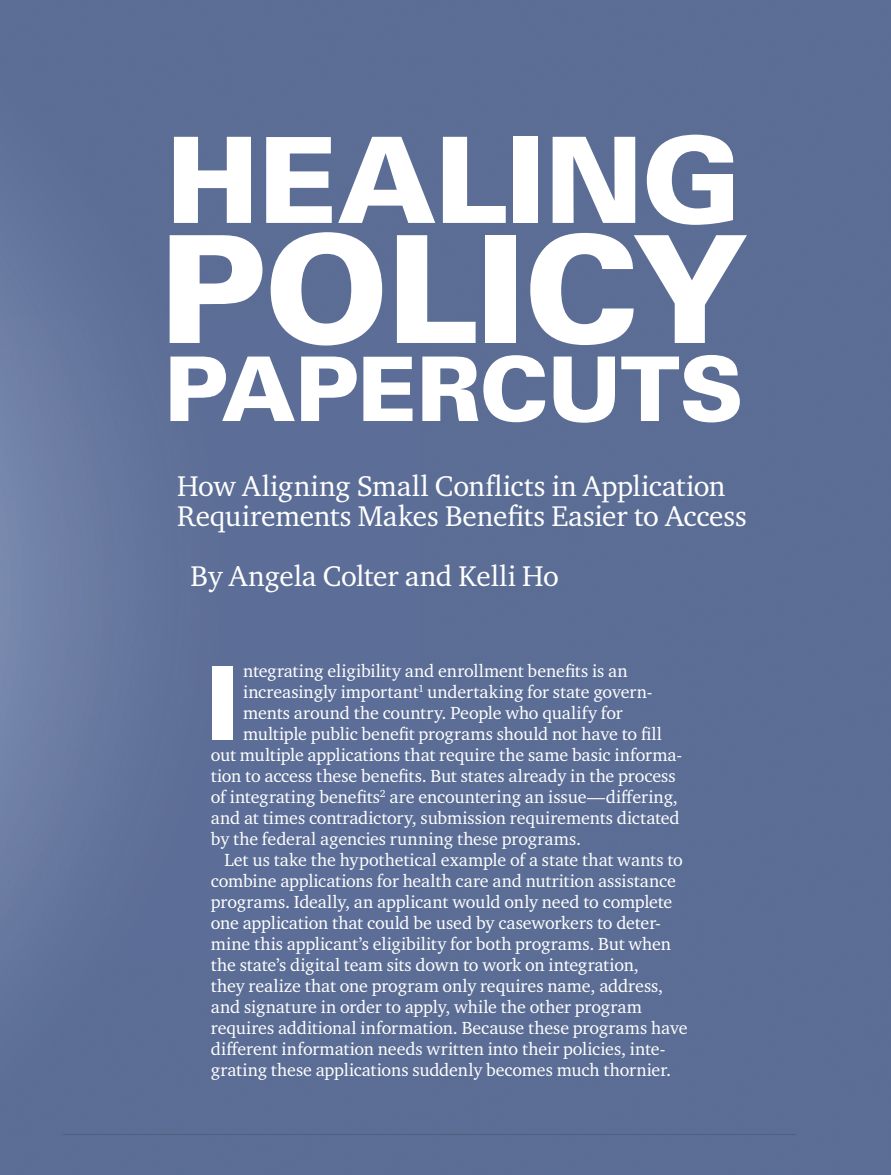
<style>
.page{position:relative;width:891px;height:1175px;background:#fff}
.page>*{position:absolute;margin:0;border:0;box-sizing:border-box;transform-origin:0 0}
.t1{font:900 149.25px "Univers LT Std";letter-spacing:-.015em;color:#fff}
.t2{font:900 119.25px "Univers LT Std";letter-spacing:-.01em;color:#fff}
.t3{font:900 101.25px "Univers LT Std";color:#fff}
.t4{font:900 89.25px "Univers LT Std";letter-spacing:-.015em;color:#fff}
.t5{font:29.25px/30px "Charter ITC Pro";letter-spacing:-.005em;color:#fff}
.t6{font:18px "Charter ITC Pro";letter-spacing:-.005em;color:#fff}
</style>
<div class="page">
<img style="left:0;top:0;width:891px;height:1174px">
<img style="left:796px;top:1128px;width:32px;height:6px">
<img style="left:656px;top:1144px;width:57px;height:8px">
<img style="left:720px;top:1144px;width:76px;height:10px">
<img style="left:813px;top:1143px;width:14px;height:9px">
<img style="left:63px;top:1134px;width:765px;height:1px">
<p class="t2" style="left:166px;top:105px;width:577px">HEALING</p>
<p class="t1" style="left:159px;top:196px;width:592px">POLICY</p>
<p class="t4" style="left:164px;top:333px;width:581px">PAPERCUTS</p>
<p class="t5" style="left:177px;top:470px;width:571px">How Aligning Small Conflicts in Application<br>Requirements Makes Benefits Easier to Access</p>
<p class="t5" style="left:191px;top:560px;width:370px">By Angela Colter and Kelli Ho</p>
<p class="t6" style="left:243px;top:659px;width:386px">ntegrating eligibility and enrollment benefits is an</p>
<p class="t6" style="left:243px;top:680px;width:411px">increasingly important<sup>1</sup> undertaking for state govern-</p>
<p class="t6" style="left:243px;top:701px;width:381px">ments around the country. People who qualify for</p>
<p class="t6" style="left:243px;top:722px;width:420px">multiple public benefit programs should not have to fill</p>
<p class="t6" style="left:211px;top:743px;width:473px">out multiple applications that require the same basic informa-</p>
<p class="t6" style="left:211px;top:764px;width:466px">tion to access these benefits. But states already in the process</p>
<p class="t6" style="left:211px;top:785px;width:468px">of integrating benefits<sup>2</sup> are encountering an issue—differing,</p>
<p class="t6" style="left:211px;top:806px;width:470px">and at times contradictory, submission requirements dictated</p>
<p class="t6" style="left:211px;top:827px;width:372px">by the federal agencies running these programs.</p>
<p class="t6" style="left:224px;top:848px;width:460px">Let us take the hypothetical example of a state that wants to</p>
<p class="t6" style="left:211px;top:869px;width:467px">combine applications for health care and nutrition assistance</p>
<p class="t6" style="left:211px;top:890px;width:463px">programs. Ideally, an applicant would only need to complete</p>
<p class="t6" style="left:211px;top:911px;width:452px">one application that could be used by caseworkers to deter-</p>
<p class="t6" style="left:211px;top:932px;width:462px">mine this applicant’s eligibility for both programs. But when</p>
<p class="t6" style="left:211px;top:953px;width:430px">the state’s digital team sits down to work on integration,</p>
<p class="t6" style="left:211px;top:974px;width:454px">they realize that one program only requires name, address,</p>
<p class="t6" style="left:211px;top:995px;width:433px">and signature in order to apply, while the other program</p>
<p class="t6" style="left:211px;top:1016px;width:478px">requires additional information. Because these programs have</p>
<p class="t6" style="left:211px;top:1037px;width:456px">different information needs written into their policies, inte-</p>
<p class="t6" style="left:211px;top:1058px;width:462px">grating these applications suddenly becomes much thornier.</p>
<p class="t3" style="left:206px;top:639px;width:35px">I</p>
</div>
